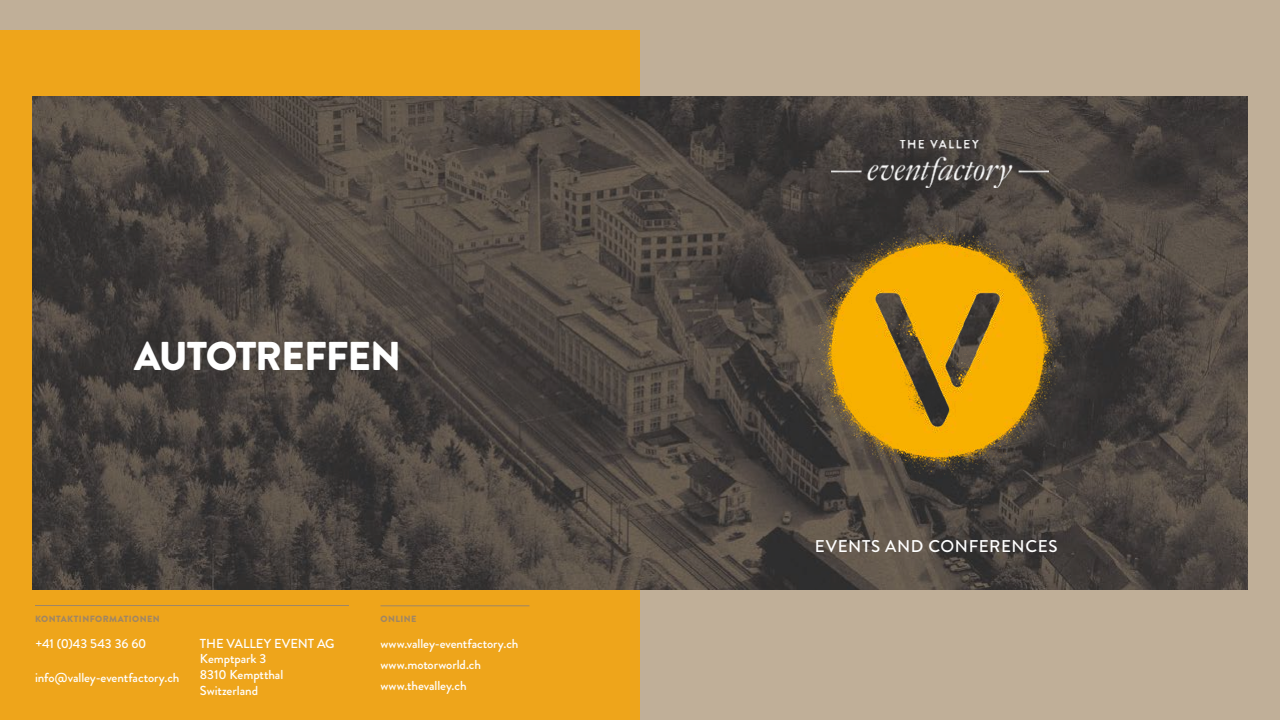
<style>
.page{position:relative;width:1280px;height:720px;background:#c0af98}
.page>*{position:absolute;margin:0;border:0;box-sizing:border-box;transform-origin:0 0}
.t1{font:900 40.2px "Brandon Grotesque";letter-spacing:-.025em;color:#fff}
.t2{font:500 17px "Brandon Grotesque";letter-spacing:.035em;color:#fff}
.t3{font:500 13px/15.6px "Brandon Grotesque";letter-spacing:-.005em;color:#fff}
.t4{font:900 9px "Brandon Grotesque";letter-spacing:.05em;color:#9f8664}
</style>
<div class="page">
<div style="left:0;top:30px;width:640px;height:690px;background:#eea51b"></div>
<img style="left:32px;top:96px;width:1216px;height:494px">
<hr style="left:380px;top:605px;width:150px;height:1px;background:#9f8664">
<hr style="left:35px;top:605px;width:165px;height:1px;background:#9f8664">
<hr style="left:200px;top:605px;width:149px;height:1px;background:#9f8664">
<img style="left:812px;top:225px;width:253px;height:250px">
<img style="left:832px;top:140px;width:217px;height:47px">
<h1 class="t1" style="left:134px;top:328px;width:269px">AUTOTREFFEN</h1>
<p class="t4" style="left:35px;top:612px;width:126px">KONTAKTINFORMATIONEN</p>
<p class="t3" style="left:35px;top:636px;width:113px">+41 (0)43 543 36 60</p>
<p class="t3" style="left:200px;top:636px;width:136px">THE VALLEY EVENT AG<br>Kemptpark 3<br>8310 Kemptthal<br>Switzerland</p>
<p class="t3" style="left:35px;top:670px;width:146px">info@valley-eventfactory.ch</p>
<p class="t4" style="left:381px;top:613px;width:37px">ONLINE</p>
<p class="t3" style="left:380px;top:633px;width:140px;line-height:21.1px">www.valley-eventfactory.ch www.motorworld.ch www.thevalley.ch</p>
<h2 class="t2" style="left:815px;top:534px;width:244px">EVENTS AND CONFERENCES</h2>
</div>
